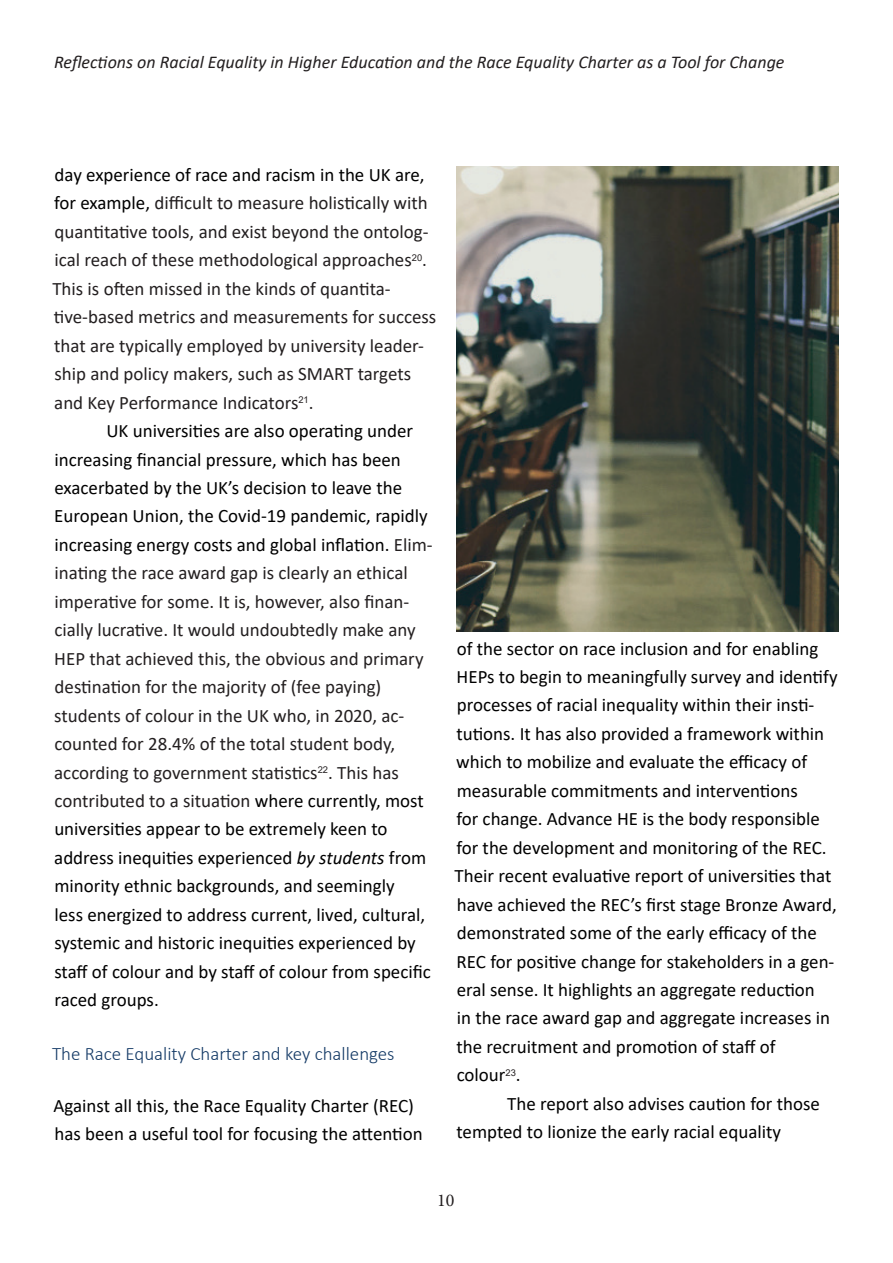
<style>
.page{position:relative;width:893px;height:1263px;background:#fff}
.page>*{position:absolute;margin:0;border:0;box-sizing:border-box;transform-origin:0 0}
.t1{font:18.9px/28.5px "Calibri";color:#000001}
.t2{font:18.9px/28.5px "Calibri";color:#231f20}
.t3{font:300 18.9px "Calibri";color:#143a66}
.t4{font:italic 18px "Calibri";color:#231f20}
.t5{font:18px "Minion Pro";color:#231f20}
.s1{color:#000001}
.s2{color:#231f20}
.s3{font-style:italic}
</style>
<div class="page">
<img style="left:456px;top:167px;width:383px;height:464px">
<p class="t4" style="left:54px;top:49px;width:732px">Reflections on Racial Equality in Higher Education and the Race Equality Charter as a Tool for Change</p>
<p class="t2" style="left:52px;top:160px;width:385px"><span class="s1">day experience of race and racism in the UK are, for example,</span> difficult to measure holistically with quantitative tools, and exist beyond the ontolog&shy;ical reach of these methodological approaches<sup>20</sup>.<br>This is often missed in the kinds of quantita&shy;tive-based metrics and measurements for success that are typically employed by university leader&shy;ship and policy makers, such as SMART targets and Key Performance Indicators<sup>21</sup>.</p>
<p class="t1" style="left:54px;top:416px;width:380px;text-indent:52px">UK universities are also operating under increasing financial pressure, which has been exacerbated by the UK’s decision to leave the European Union, the Covid-19 pandemic, rapidly increasing energy costs and global inflation. <span class="s2">Elim&shy;inating the race award gap is clearly an ethical imperative for some. It is, however, also finan&shy;cially lucrative. It would undoubtedly make any HEP that achieved this, the obvious and primary destination for the majority of (fee paying) students of colour in the UK who, in 2020, ac&shy;counted for 28.4% of the total student body, according to government statistics</span><sup>22</sup><span class="s2">. This has contributed to a situation</span> where currently, most universities appear to be extremely keen to address inequities experienced <span class="s3">by students</span> from minority ethnic backgrounds, and seemingly<br>less energized to address current, lived, cultural, systemic and historic inequities experienced by staff of colour and by staff of colour from specific raced groups.</p>
<p class="t3" style="left:52px;top:1042px;width:344px">The Race Equality Charter and key challenges</p>
<p class="t1" style="left:54px;top:1090px;width:371px">Against all this, the Race Equality Charter (REC) has been a useful tool for focusing the attention</p>
<p class="t1" style="left:455px;top:633px;width:384px">of the sector on race inclusion and for enabling HEPs to begin to meaningfully survey and identify processes of racial inequality within their insti&shy;tutions. It has also provided a framework within which to mobilize and evaluate the efficacy of measurable commitments and interventions<br>for change. Advance HE is the body responsible for the development and monitoring of the REC.<br>Their recent evaluative report of universities that have achieved the REC’s first stage Bronze Award, demonstrated some of the early efficacy of the REC for positive change for stakeholders in a gen&shy;eral sense. It highlights an aggregate reduction<br>in the race award gap and aggregate increases in the recruitment and promotion of staff of colour<sup>23</sup>.</p>
<p class="t1" style="left:456px;top:1089px;width:365px;text-indent:51px">The report also advises caution for those tempted to lionize the early racial equality</p>
<p class="t5" style="left:437px;top:1188px;width:19px">10</p>
</div>
